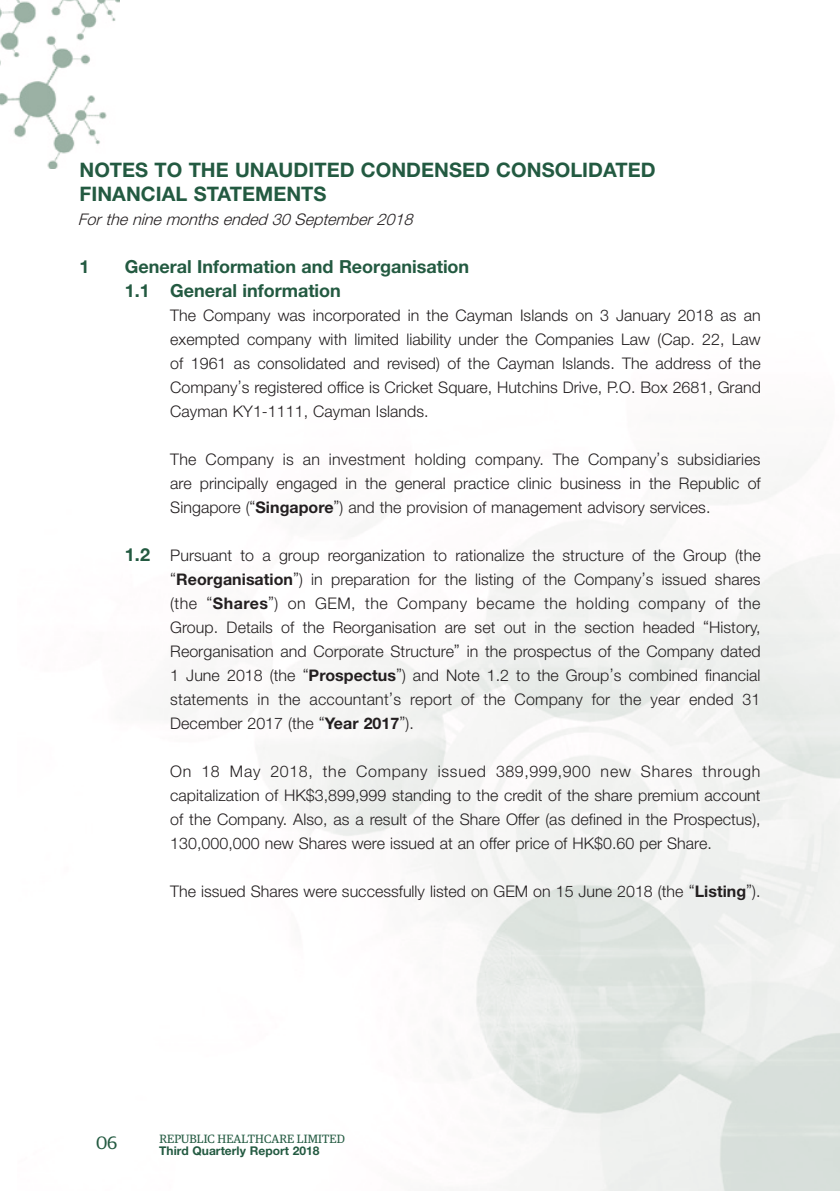
<style>
.page{position:relative;width:840px;height:1191px;background:#fff}
.page>*{position:absolute;margin:0;border:0;box-sizing:border-box;transform-origin:0 0}
.Heading_1{font:700 20px/24px "Helvetica Neue LT Std";letter-spacing:.005em;color:#235a41}
.Heading_2{font:700 18px "Helvetica Neue LT Std";color:#235a41}
.Body_Text{font:700 18px "Helvetica Neue LT Std";color:#235a41}
.t1{font:18px "Guardian Egyp";color:#235a41}
.Body_Text-2{font:300 16px/24px "Helvetica Neue LT Std";letter-spacing:.005em;color:#231f20;text-align:justify}
.Body_Text-3{font:italic 300 16px "Helvetica Neue LT Std";color:#231f20}
.t2{font:12px "Guardian Egyp";letter-spacing:.015em;color:#235a41}
.t3{font:700 12px "Helvetica Neue LT Std";letter-spacing:.005em;color:#235a41}
.s1{font-weight:700}
</style>
<div class="page">
<img style="left:0;top:0;width:119px;height:169px">
<p class="Heading_1" style="left:79px;top:157px;width:577px">NOTES TO THE UNAUDITED CONDENSED CONSOLIDATED<br>FINANCIAL STATEMENTS</p>
<p class="Body_Text-3" style="left:78px;top:209px;width:341px">Fortheninemonthsended30September2018</p>
<p class="Heading_2" style="left:79px;top:255px;width:12px">1</p>
<p class="Heading_2" style="left:125px;top:255px;width:346px">General Information and Reorganisation</p>
<p class="Heading_2" style="left:125px;top:279px;width:217px">1.1 General information</p>
<p class="Body_Text-2" style="left:170px;top:303px;width:591px">The Company was incorporated in the Cayman Islands on 3 January 2018 as an exempted company with limited liability under the Companies Law (Cap. 22, Law of 1961 as consolidated and revised) of the Cayman Islands. The address of the Company’s registered office is Cricket Square, Hutchins Drive, P.O. Box 2681, Grand Cayman KY1-1111, Cayman Islands.</p>
<p class="Body_Text-2" style="left:170px;top:447px;width:591px">The Company is an investment holding company. The Company’s subsidiaries are principally engaged in the general practice clinic business in the Republic of Singapore (“<span class="s1">Singapore</span>”) and the provision of management advisory services.</p>
<p class="Body_Text" style="left:125px;top:543px;width:27px">1.2</p>
<p class="Body_Text-2" style="left:170px;top:543px;width:591px">Pursuant to a group reorganization to rationalize the structure of the Group (the “<span class="s1">Reorganisation</span>”) in preparation for the listing of the Company’s issued shares (the “<span class="s1">Shares</span>”) on GEM, the Company became the holding company of the Group. Details of the Reorganisation are set out in the section headed “History, Reorganisation and Corporate Structure” in the prospectus of the Company dated 1 June 2018 (the “<span class="s1">Prospectus</span>”) and Note 1.2 to the Group’s combined financial statements in the accountant’s report of the Company for the year ended 31<br>December 2017 (the “<span class="s1">Year 2017</span>”).</p>
<p class="Body_Text-2" style="left:170px;top:759px;width:591px">On 18 May 2018, the Company issued 389,999,900 new Shares through capitalization of HK$3,899,999 standing to the credit of the share premium account of the Company. Also, as a result of the Share Offer (as defined in the Prospectus), 130,000,000 new Shares were issued at an offer price of HK$0.60 per Share.</p>
<p class="Body_Text-2" style="left:170px;top:879px;width:591px">The issued Shares were successfully listed on GEM on 15 June 2018 (the “<span class="s1">Listing</span>”).</p>
<p class="t1" style="left:96px;top:1130px;width:23px">06</p>
<p class="t2" style="left:159px;top:1130px;width:187px">REPUBLIC HEALTHCARE LIMITED</p>
<p class="t3" style="left:159px;top:1143px;width:162px">Third Quarterly Report 2018</p>
</div>
